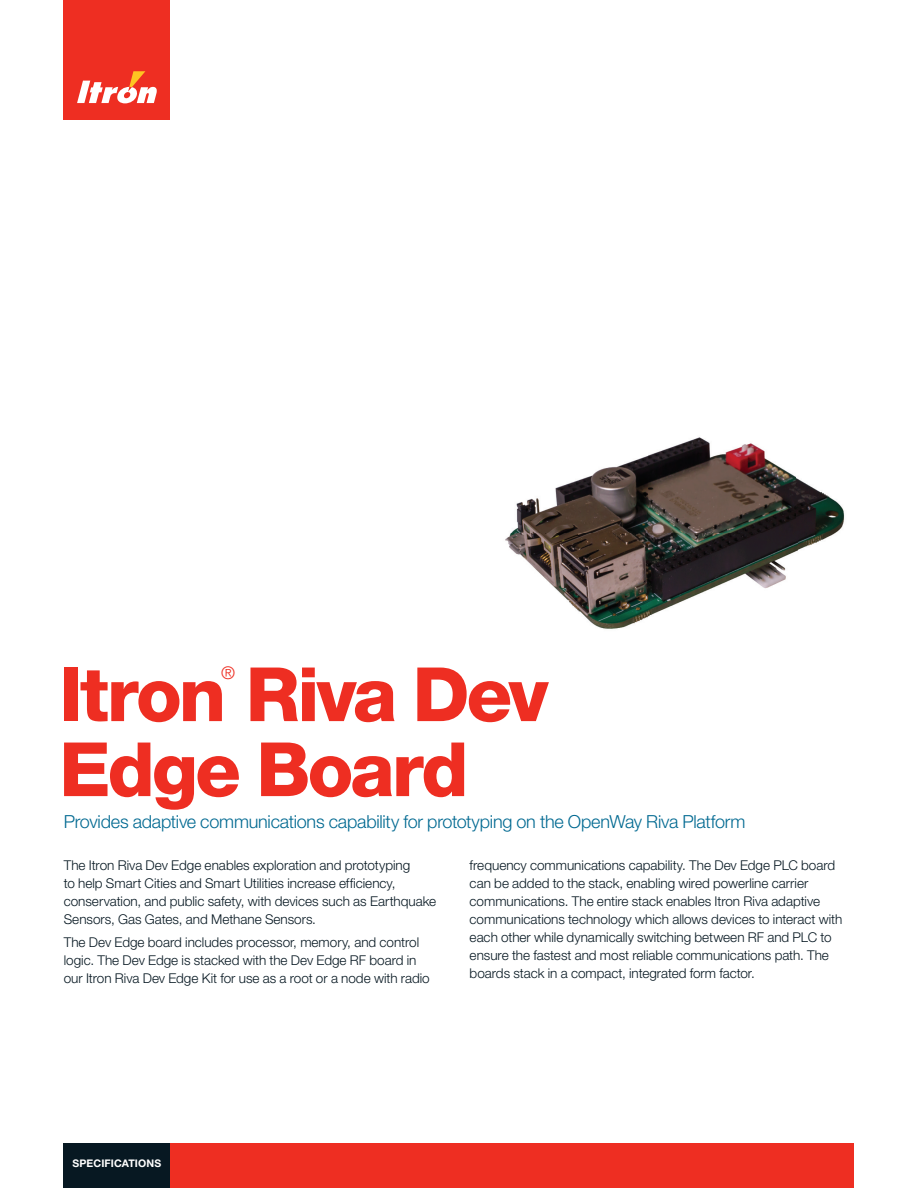
<style>
.page{position:relative;width:918px;height:1188px;background:#fff}
.page>*{position:absolute;margin:0;border:0;box-sizing:border-box;transform-origin:0 0}
.t1{font:800 75px/75px "Helvetica Neue LT Std";letter-spacing:-.04em;color:#ee2e22}
.t2{font:300 18px "Helvetica Neue LT Std";letter-spacing:-.015em;color:#006991}
.t3{font:300 17.55px "Helvetica Neue LT Std";color:#ee2e22}
.t4{font:300 13.5px/18px "Helvetica Neue LT Std";color:#071822}
.t5{font:700 10.5px "Helvetica Neue LT Std";letter-spacing:.01em;color:#fff}
</style>
<div class="page">
<div style="left:64px;top:0;width:106px;height:119px;background:#ee2e22"></div>
<svg style="left:77px;top:71px;width:80px;height:32px"></svg>
<div style="left:166px;top:1143px;width:688px;height:45px;background:#ee2e22"></div>
<div style="left:64px;top:1143px;width:106px;height:45px;background:#071822"></div>
<img style="left:505px;top:437px;width:340px;height:192px">
<p class="t3" style="left:221px;top:662px;width:15px">®</p>
<h1 class="t1" style="left:59px;top:657px;width:491px">Itron Riva Dev<br>Edge Board</h1>
<h2 class="t2" style="left:64px;top:811px;width:683px">Provides adaptive communications capability for prototyping on the OpenWay Riva Platform</h2>
<p class="t4" style="left:64px;top:856px;width:374px">The Itron Riva Dev Edge enables exploration and prototyping<br>to help Smart Cities and Smart Utilities increase efficiency, conservation, and public safety, with devices such as Earthquake Sensors, Gas Gates, and Methane Sensors.</p>
<p class="t4" style="left:64px;top:933px;width:367px">The Dev Edge board includes processor, memory, and control logic. The Dev Edge is stacked with the Dev Edge RF board in our Itron Riva Dev Edge Kit for use as a root or a node with radio</p>
<p class="t4" style="left:470px;top:856px;width:374px">frequency communications capability. The Dev Edge PLC board can be added to the stack, enabling wired powerline carrier communications. The entire stack enables Itron Riva adaptive communications technology which allows devices to interact with each other while dynamically switching between RF and PLC to ensure the fastest and most reliable communications path. The boards stack in a compact, integrated form factor.</p>
<p class="t5" style="left:73px;top:1157px;width:90px">SPECIFICATIONS</p>
</div>
